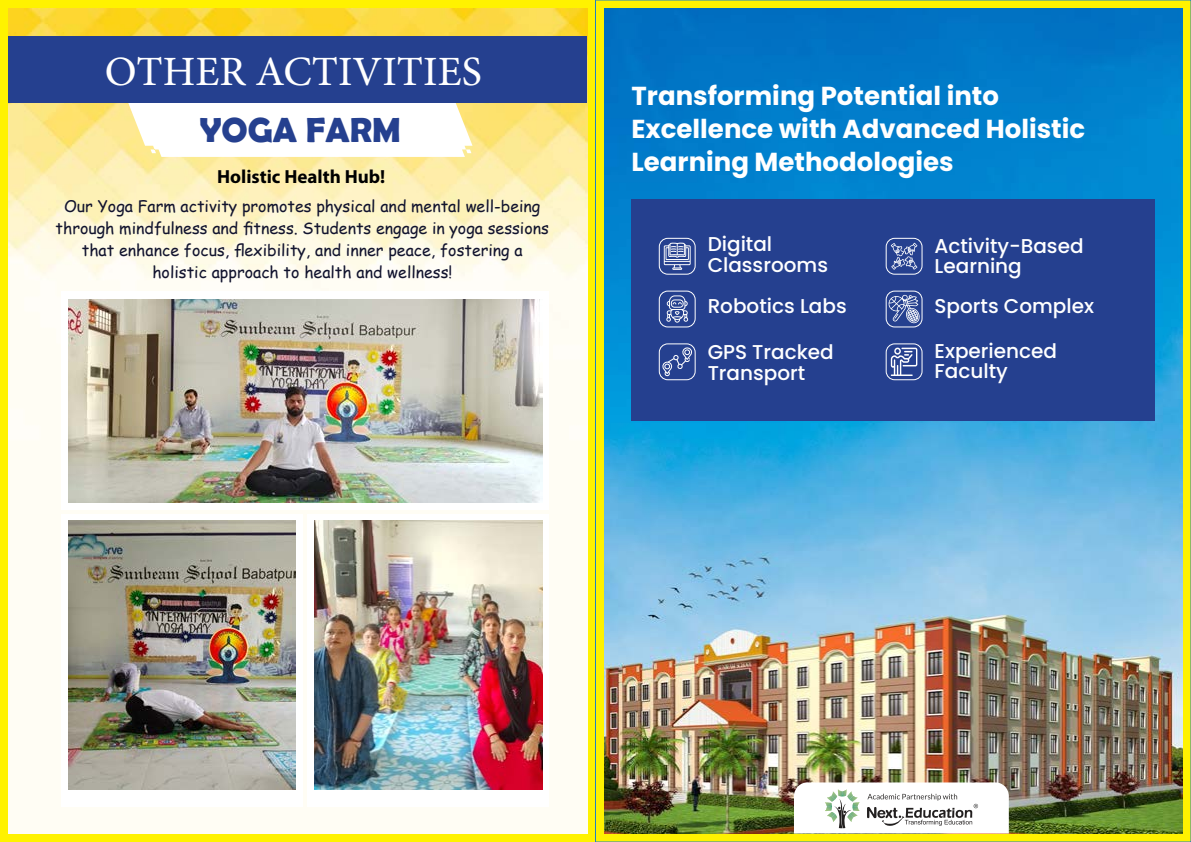
<style>
.page{position:relative;width:1191px;height:842px;background:#fff}
.page>*{position:absolute;margin:0;border:0;box-sizing:border-box;transform-origin:0 0}
.t1{font:41px "Adobe Hebrew";color:#fff}
.t2{font:700 35px "Berlin Sans FB Demi";color:#25408f}
.t3{font:700 26px/33px "Poppins";color:#fff}
.t4{font:500 20px/21px "Poppins";color:#fff}
.t5{font:700 19px "Myriad Pro";color:#000}
.t6{font:16px/22px "Comic Sans MS";color:#11132e;text-align:center}
</style>
<div class="page">
<div style="left:0;top:0;width:595px;height:842px;background:#fff200"></div>
<div style="left:595px;top:0;width:596px;height:842px;background:#fff200"></div>
<img style="left:9px;top:9px;width:578px;height:824px">
<div style="left:308px;top:514px;width:241px;height:292px;background:#fff"></div>
<div style="left:62px;top:514px;width:241px;height:292px;background:#fff"></div>
<div style="left:62px;top:291px;width:487px;height:218px;background:#fff"></div>
<img style="left:69px;top:299px;width:474px;height:204px">
<img style="left:68px;top:521px;width:227px;height:269px">
<img style="left:315px;top:521px;width:227px;height:269px">
<svg style="left:9px;top:37px;width:578px;height:120px;background:#8691a9"></svg>
<img style="left:604px;top:9px;width:578px;height:824px">
<svg style="left:794px;top:782px;width:214px;height:51px;background:#e8e9e7"></svg>
<div style="left:631px;top:200px;width:524px;height:221px;background:#25408f"></div>
<svg style="left:664px;top:243px;width:26px;height:27px"></svg>
<div style="left:659px;top:238px;width:36px;height:37px;border:1px solid #fff;border-radius:9px"></div>
<svg style="left:666px;top:295px;width:22px;height:28px"></svg>
<div style="left:659px;top:291px;width:36px;height:36px;border:1px solid #fff;border-radius:9px"></div>
<svg style="left:661px;top:347px;width:31px;height:29px"></svg>
<div style="left:659px;top:343px;width:36px;height:37px;border:1px solid #fff;border-radius:9px"></div>
<div style="left:885px;top:343px;width:37px;height:37px;border:1px solid #fff;border-radius:9px"></div>
<div style="left:885px;top:291px;width:37px;height:36px;border:1px solid #fff;border-radius:9px"></div>
<div style="left:885px;top:238px;width:37px;height:37px;border:1px solid #fff;border-radius:9px"></div>
<svg style="left:890px;top:243px;width:27px;height:27px"></svg>
<svg style="left:888px;top:295px;width:31px;height:28px"></svg>
<svg style="left:891px;top:348px;width:26px;height:28px"></svg>
<h1 class="t1" style="left:105px;top:47px;width:378px">OTHER ACTIVITIES</h1>
<h2 class="t2" style="left:200px;top:110px;width:202px">YOGA FARM</h2>
<p class="t5" style="left:217px;top:164px;width:170px">Holistic Health Hub!</p>
<p class="t6" style="left:56px;top:195px;width:495px">Our Yoga Farm activity promotes physical and mental well-being through mindfulness and fitness. Students engage in yoga sessions that enhance focus, flexibility, and inner peace, fostering a holistic approach to health and wellness!</p>
<h3 class="t3" style="left:631px;top:80px;width:455px">Transforming Potential into<br>Excellence with Advanced Holistic<br>Learning Methodologies</h3>
<p class="t4" style="left:707px;top:233px;width:122px">Digital<br>Classrooms</p>
<p class="t4" style="left:707px;top:295px;width:140px">Robotics Labs</p>
<p class="t4" style="left:707px;top:342px;width:128px">GPS Tracked<br>Transport</p>
<p class="t4" style="left:934px;top:236px;width:150px;line-height:20px">Activity-Based<br>Learning</p>
<p class="t4" style="left:934px;top:295px;width:161px">Sports Complex</p>
<p class="t4" style="left:934px;top:341px;width:124px;line-height:20px">Experienced<br>Faculty</p>
</div>
